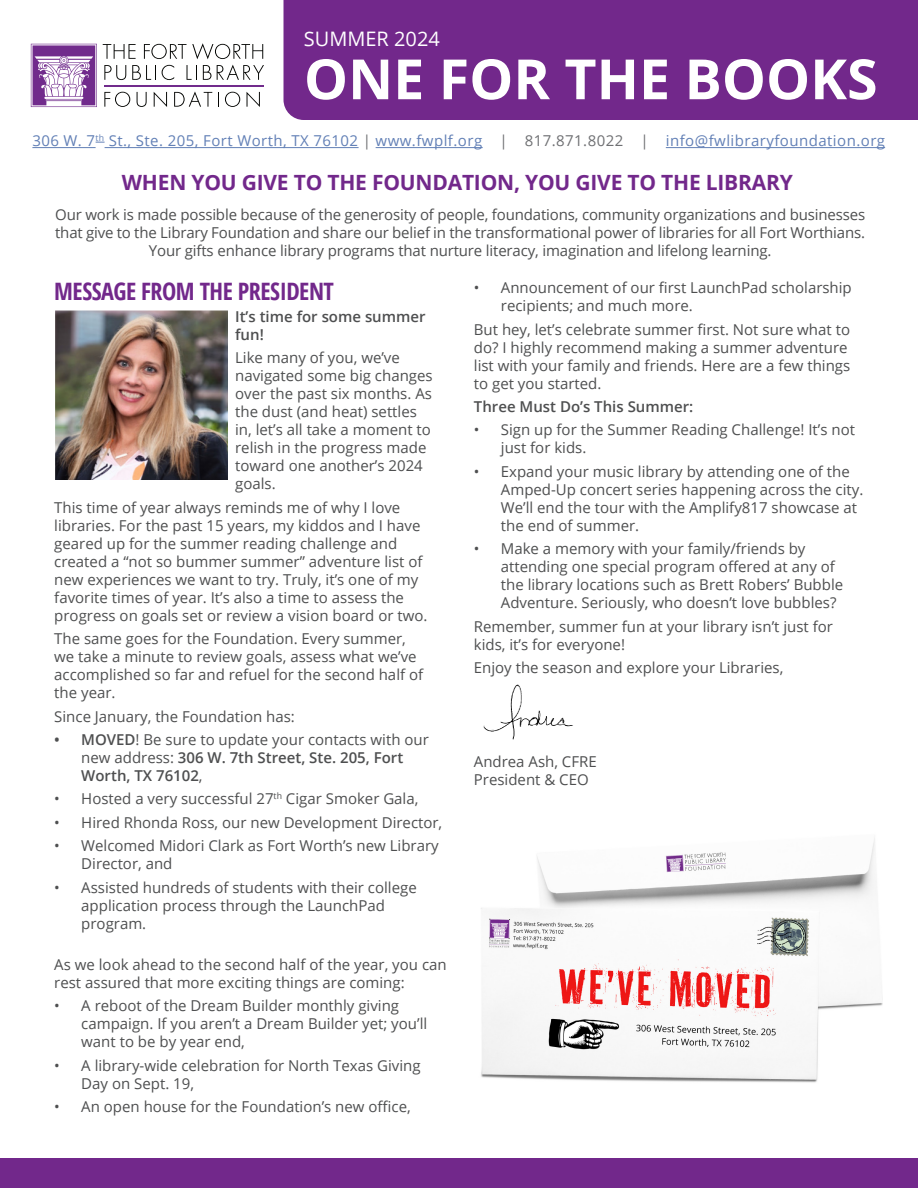
<style>
.page{position:relative;width:918px;height:1188px;background:#fff}
.page>*{position:absolute;margin:0;border:0;box-sizing:border-box;transform-origin:0 0}
.t1{font:700 55.5px "Open Sans";color:#fff}
.t2{font:700 condensed 24px "Open Sans";letter-spacing:-.02em;color:#72288b}
.t3{font:700 21px "Open Sans";letter-spacing:-.01em;color:#72288b}
.t4{font:19.95px "Open Sans";color:#fff}
.body{font:15px/18px "Open Sans";color:#4e4f50}
.body-2{font:600 15px/18px "Open Sans";color:#4e4f50}
.t5{font:15px "Open Sans";letter-spacing:.03em;color:#6280b6}
.s1{color:#6f7073}
.s2{font-weight:400}
</style>
<div class="page">
<div style="left:0;top:1159px;width:918px;height:29px;background:#72288b"></div>
<hr style="left:32px;top:147px;width:64px;height:1px;background:#6280b6">
<hr style="left:105px;top:147px;width:254px;height:1px;background:#6280b6">
<hr style="left:376px;top:147px;width:107px;height:1px;background:#6280b6">
<hr style="left:666px;top:147px;width:219px;height:1px;background:#6280b6">
<svg style="left:103px;top:44px;width:33px;height:15px"></svg>
<svg style="left:144px;top:43px;width:119px;height:16px"></svg>
<svg style="left:104px;top:65px;width:22px;height:15px"></svg>
<svg style="left:132px;top:65px;width:24px;height:15px"></svg>
<svg style="left:162px;top:65px;width:12px;height:15px"></svg>
<svg style="left:187px;top:65px;width:10px;height:15px"></svg>
<svg style="left:203px;top:65px;width:8px;height:15px"></svg>
<svg style="left:217px;top:65px;width:47px;height:15px"></svg>
<svg style="left:104px;top:92px;width:26px;height:15px"></svg>
<svg style="left:137px;top:92px;width:10px;height:15px"></svg>
<svg style="left:154px;top:92px;width:13px;height:15px"></svg>
<svg style="left:174px;top:91px;width:38px;height:16px"></svg>
<svg style="left:218px;top:92px;width:1px;height:15px"></svg>
<svg style="left:225px;top:92px;width:15px;height:15px"></svg>
<svg style="left:247px;top:92px;width:13px;height:15px"></svg>
<svg style="left:31px;top:44px;width:66px;height:63px"></svg>
<hr style="left:104px;top:86px;width:159px;height:1px;background:#712b8c">
<div style="left:284px;top:0;width:634px;height:120px;background:#72288b"></div>
<img style="left:55px;top:310px;width:173px;height:169px">
<img style="left:483px;top:684px;width:90px;height:56px">
<img style="left:481px;top:838px;width:402px;height:245px">
<p class="t4" style="left:304px;top:25px;width:137px">SUMMER 2024</p>
<p class="t1" style="left:304px;top:40px;width:575px">ONE FOR THE BOOKS</p>
<p class="t5" style="left:32px;top:131px;width:854px">306 W. 7<sup>th</sup> St., Ste. 205, Fort Worth, TX 76102 <span class="s1">|</span> www.fwplf.org <span class="s1">| 817.871.8022 |</span> info@fwlibraryfoundation.org</p>
<p class="t3" style="left:122px;top:168px;width:672px">WHEN YOU GIVE TO THE FOUNDATION, YOU GIVE TO THE LIBRARY</p>
<p class="body" style="left:55px;top:205px;width:812px;text-align:center">Our work is made possible because of the generosity of people, foundations, community organizations and businesses that give to the Library Foundation and share our belief in the transformational power of libraries for all Fort Worthians.<br>Your gifts enhance library programs that nurture literacy, imagination and lifelong learning.</p>
<p class="t2" style="left:54px;top:275px;width:281px">MESSAGE FROM THE PRESIDENT</p>
<p class="body-2" style="left:235px;top:307px;width:192px">It’s time for some summer fun!</p>
<p class="body" style="left:235px;top:349px;width:199px">Like many of you, we’ve navigated some big changes over the past six months. As the dust (and heat) settles in, let’s all take a moment to relish in the progress made toward one another’s 2024 goals.</p>
<p class="body" style="left:54px;top:498px;width:375px">This time of year always reminds me of why I love libraries. For the past 15 years, my kiddos and I have geared up for the summer reading challenge and created a “not so bummer summer” adventure list of new experiences we want to try. Truly, it’s one of my favorite times of year. It’s also a time to assess the progress on goals set or review a vision board or two.</p>
<p class="body" style="left:54px;top:629px;width:370px">The same goes for the Foundation. Every summer, we take a minute to review goals, assess what we’ve accomplished so far and refuel for the second half of the year.</p>
<p class="body" style="left:54px;top:707px;width:242px">Since January, the Foundation has:</p>
<p class="body-2" style="left:81px;top:730px;width:349px;text-indent:-27px">• MOVED<span class="s2">! Be sure to update your contacts with our new address:</span> 306 W. 7th Street, Ste. 205, Fort<br>Worth, TX 76102<span class="s2">,</span></p>
<p class="body" style="left:54px;top:790px;width:366px">• Hosted a very successful 27<sup>th</sup> Cigar Smoker Gala,</p>
<p class="body" style="left:54px;top:813px;width:390px">• Hired Rhonda Ross, our new Development Director,</p>
<p class="body" style="left:81px;top:836px;width:359px;text-indent:-27px">• Welcomed Midori Clark as Fort Worth’s new Library<br>Director, and</p>
<p class="body" style="left:81px;top:878px;width:337px;text-indent:-27px">• Assisted hundreds of students with their college application process through the LaunchPad program.</p>
<p class="body" style="left:54px;top:955px;width:394px">As we look ahead to the second half of the year, you can rest assured that more exciting things are coming:</p>
<p class="body" style="left:81px;top:997px;width:347px;text-indent:-27px">• A reboot of the Dream Builder monthly giving campaign. If you aren’t a Dream Builder yet; you’ll want to be by year end,</p>
<p class="body" style="left:81px;top:1056px;width:341px;text-indent:-27px">• A library-wide celebration for North Texas Giving<br>Day on Sept. 19,</p>
<p class="body" style="left:54px;top:1097px;width:358px">• An open house for the Foundation’s new office,</p>
<p class="body" style="left:501px;top:278px;width:352px;text-indent:-27px">• Announcement of our first LaunchPad scholarship recipients; and much more.</p>
<p class="body" style="left:474px;top:320px;width:378px">But hey, let’s celebrate summer first. Not sure what to do? I highly recommend making a summer adventure list with your family and friends. Here are a few things to get you started.</p>
<p class="body-2" style="left:474px;top:397px;width:221px">Three Must Do’s This Summer:</p>
<p class="body" style="left:501px;top:421px;width:356px;text-indent:-27px">• Sign up for the Summer Reading Challenge! It’s not just for kids.</p>
<p class="body" style="left:501px;top:462px;width:364px;text-indent:-27px">• Expand your music library by attending one of the Amped-Up concert series happening across the city.<br>We’ll end the tour with the Amplify817 showcase at the end of summer.</p>
<p class="body" style="left:501px;top:539px;width:344px;text-indent:-27px">• Make a memory with your family/friends by attending one special program offered at any of the library locations such as Brett Robers’ Bubble Adventure. Seriously, who doesn’t love bubbles?</p>
<p class="body" style="left:474px;top:617px;width:361px">Remember, summer fun at your library isn’t just for kids, it’s for everyone!</p>
<p class="body" style="left:474px;top:658px;width:311px">Enjoy the season and explore your Libraries,</p>
<p class="body" style="left:474px;top:752px;width:124px">Andrea Ash, CFRE<br>President &amp; CEO</p>
</div>
